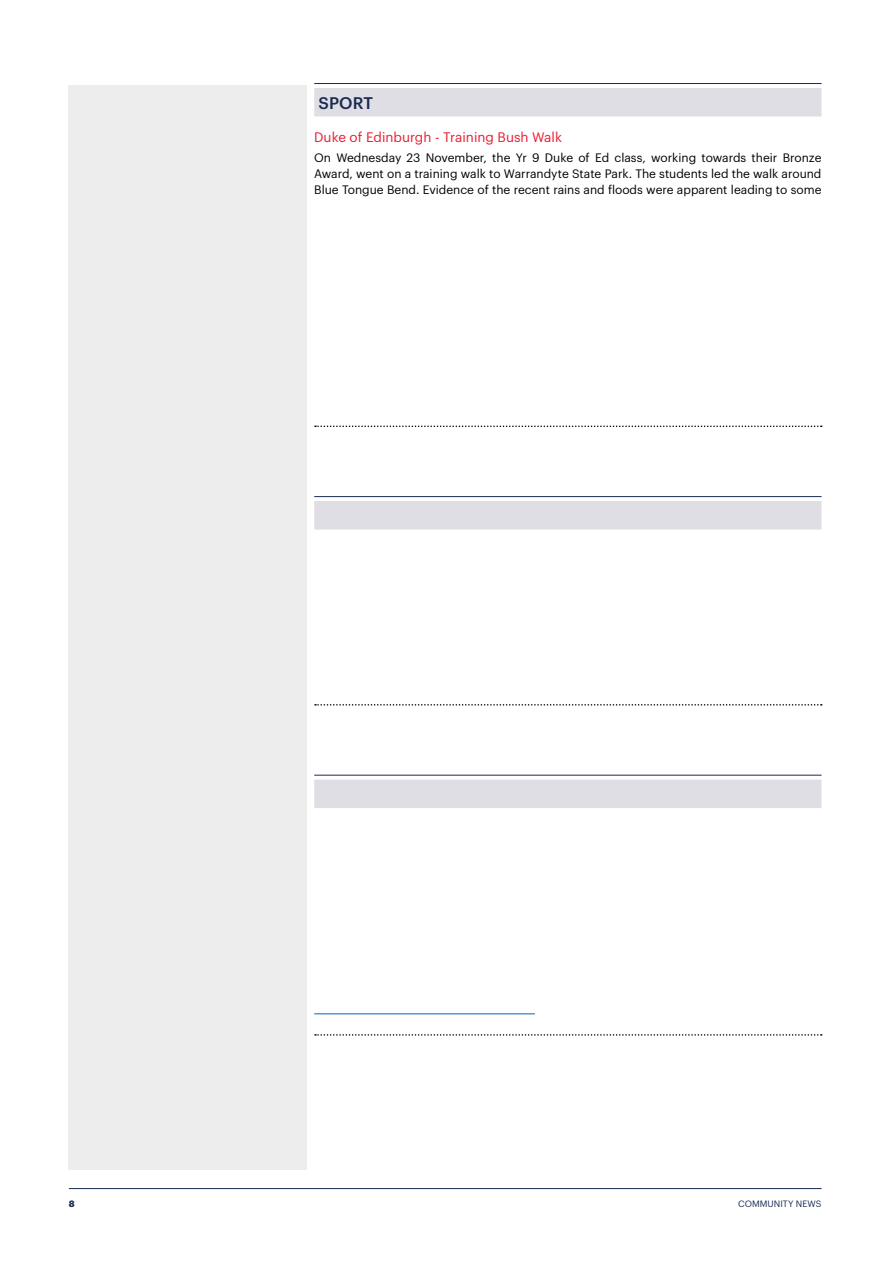
<style>
.page{position:relative;width:893px;height:1263px;background:#fff}
.page>*{position:absolute;margin:0;border:0;box-sizing:border-box;transform-origin:0 0}
.t1{font:500 16.5px "Graphik";letter-spacing:.005em;color:#192b52}
.t2{font:13.5px "Graphik";color:#e81d31}
.t3{font:12px/15.8px "Graphik";color:#000;text-align:justify}
.t4{font:9px "Graphik";letter-spacing:.005em;color:#192b52}
.t5{font:700 9px "Graphik";color:#192b52}
</style>
<div class="page">
<hr style="left:69px;top:1188px;width:752px;height:1px;background:#192b52">
<div style="left:68px;top:85px;width:239px;height:1084px;background:#ededed"></div>
<hr style="left:314px;top:83px;width:507px;height:1px;background:#192b52">
<div style="left:314px;top:88px;width:507px;height:28px;background:#dfdee4"></div>
<svg style="left:315px;top:425px;width:507px;height:2px"></svg>
<hr style="left:314px;top:496px;width:507px;height:1px;background:#192b52">
<div style="left:314px;top:501px;width:507px;height:28px;background:#dfdee4"></div>
<svg style="left:315px;top:704px;width:507px;height:1px"></svg>
<hr style="left:314px;top:775px;width:507px;height:1px;background:#192b52">
<div style="left:314px;top:780px;width:507px;height:28px;background:#dfdee4"></div>
<hr style="left:314px;top:1013px;width:221px;height:1px;background:#0563c1">
<svg style="left:315px;top:1034px;width:507px;height:2px"></svg>
<h1 class="t1" style="left:319px;top:91px;width:56px">SPORT</h1>
<p class="t2" style="left:314px;top:127px;width:249px">Duke of Edinburgh - Training Bush Walk</p>
<p class="t3" style="left:314px;top:149px;width:509px">On Wednesday 23 November, the Yr 9 Duke of Ed class, working towards their Bronze Award, went on a training walk to Warrandyte State Park. The students led the walk around Blue Tongue Bend. Evidence of the recent rains and floods were apparent leading to some</p>
<p class="t5" style="left:69px;top:1196px;width:7px">8</p>
<p class="t4" style="left:738px;top:1196px;width:85px">COMMUNITY NEWS</p>
</div>
